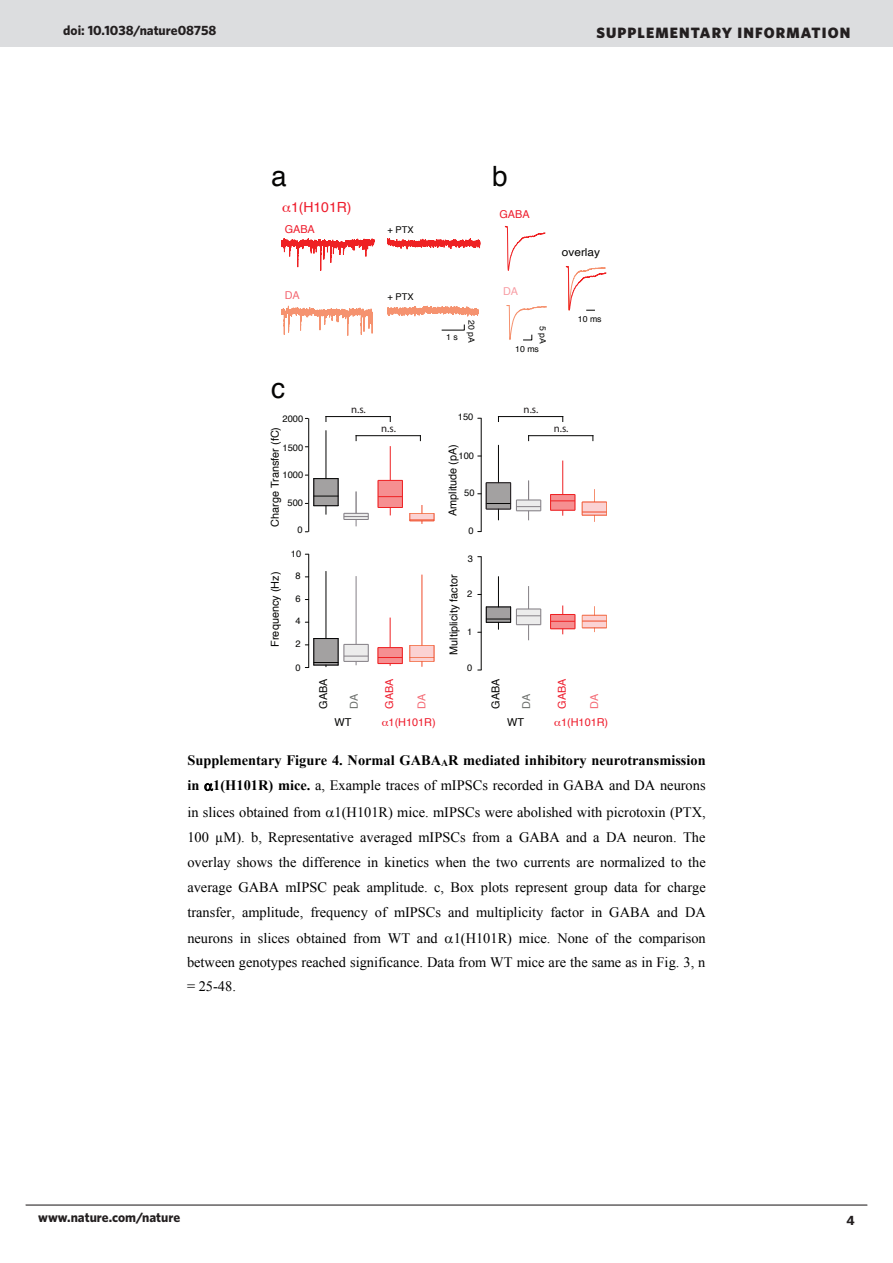
<style>
.page{position:relative;width:893px;height:1263px;background:#fff}
.page>*{position:absolute;margin:0;border:0;box-sizing:border-box;transform-origin:0 0}
.t1{font:36px "Helvetica";color:#231f20}
.t2{font:27.9px "Helvetica";color:#050504}
.t3{font:900 15px "Whitney";letter-spacing:.075em;color:#231f20}
.t4{font:14.4px/25.3px "Times New Roman";color:#000;text-align:justify}
.t5{font:13.95px "Helvetica";color:#ee1b2b}
.t6{font:700 13.5px "Whitney";color:#231f20}
.t7{font:12px "Arial";color:#000}
.t8{font:10.95px "Helvetica";color:#ee1b2b}
.t9{font:10.95px "Myriad Pro";color:#231f20}
.t10{font:10.95px "Helvetica";color:#050504}
.t11{font:10.95px "Helvetica";color:rgb(238 27 43/.66)}
.t12{font:10.95px "Helvetica";color:#050504;scale:1.09 1}
.t13{font:10.95px "Helvetica";color:#6b6e6b}
.t14{font:10.8px "Helvetica";color:#050504}
.t15{font:9.3px "Helvetica";color:#050504}
.t16{font:8.55px "Helvetica";color:#050504}
.s1{font-weight:700}
</style>
<div class="page">
<hr style="left:26px;top:1204px;width:841px;height:1px;background:#231f20">
<div style="left:0;top:0;width:893px;height:47px;background:#dcdddf"></div>
<svg style="left:281px;top:238px;width:94px;height:33px"></svg>
<svg style="left:387px;top:238px;width:93px;height:12px"></svg>
<svg style="left:387px;top:306px;width:92px;height:10px"></svg>
<svg style="left:441px;top:324px;width:24px;height:7px"></svg>
<hr style="left:390px;top:617px;width:1px;height:31px;background:#ee2123">
<svg style="left:378px;top:647px;width:25px;height:19px"></svg>
<hr style="left:308px;top:554px;width:1px;height:113px;background:#050504">
<hr style="left:422px;top:575px;width:1px;height:70px;background:#f15a25">
<svg style="left:409px;top:645px;width:26px;height:22px"></svg>
<hr style="left:356px;top:576px;width:1px;height:68px;background:#848086">
<hr style="left:326px;top:571px;width:1px;height:67px;background:#050504">
<svg style="left:305px;top:638px;width:64px;height:30px"></svg>
<hr style="left:498px;top:577px;width:1px;height:30px;background:#050504">
<svg style="left:550px;top:605px;width:25px;height:29px"></svg>
<hr style="left:481px;top:557px;width:1px;height:113px;background:#050504">
<svg style="left:478px;top:586px;width:63px;height:54px"></svg>
<svg style="left:582px;top:606px;width:25px;height:26px"></svg>
<hr style="left:498px;top:445px;width:1px;height:38px;background:#050504">
<hr style="left:562px;top:460px;width:1px;height:34px;background:#ee2123">
<svg style="left:550px;top:494px;width:25px;height:22px"></svg>
<hr style="left:481px;top:418px;width:1px;height:113px;background:#050504">
<svg style="left:582px;top:489px;width:25px;height:33px"></svg>
<hr style="left:308px;top:418px;width:1px;height:114px;background:#050504">
<hr style="left:326px;top:431px;width:1px;height:48px;background:#050504">
<svg style="left:305px;top:475px;width:64px;height:57px"></svg>
<hr style="left:390px;top:446px;width:1px;height:34px;background:#ee2123">
<svg style="left:378px;top:480px;width:25px;height:35px"></svg>
<svg style="left:409px;top:505px;width:26px;height:19px"></svg>
<svg style="left:478px;top:481px;width:63px;height:39px"></svg>
<hr style="left:326px;top:416px;width:64px;height:1px;background:#050504">
<hr style="left:356px;top:435px;width:64px;height:1px;background:#050504">
<hr style="left:498px;top:416px;width:65px;height:1px;background:#050504">
<hr style="left:529px;top:435px;width:64px;height:1px;background:#050504">
<svg style="left:504px;top:226px;width:42px;height:45px"></svg>
<svg style="left:506px;top:305px;width:41px;height:36px"></svg>
<svg style="left:565px;top:266px;width:42px;height:45px"></svg>
<svg style="left:281px;top:306px;width:92px;height:30px"></svg>
<svg style="left:204px;top:783px;width:9px;height:8px"></svg>
<p class="t6" style="left:63px;top:22px;width:155px">doi: 10.1038/nature08758</p>
<p class="t3" style="left:596px;top:23px;width:255px">SUPPLEMENTARY INFORMATION</p>
<h2 class="t2" style="left:271px;top:154px;width:17px">a</h2>
<p class="t8" style="left:285px;top:221px;width:32px">GABA</p>
<p class="t5" style="left:291px;top:196px;width:62px">1(H101R)</p>
<p class="t15" style="left:388px;top:222px;width:28px">+ PTX</p>
<p class="t11" style="left:285px;top:287px;width:17px">DA</p>
<p class="t15" style="left:388px;top:289px;width:28px">+ PTX</p>
<p class="t16" style="left:446px;top:330px;width:13px">1 s</p>
<p class="t16" style="left:478px;top:320px;width:24px;rotate:90deg">20 pA</p>
<h2 class="t2" style="left:271px;top:367px;width:15px">c</h2>
<p class="t14" style="left:267px;top:527px;width:101px;rotate:-90deg">Charge Transfer (fC)</p>
<p class="t15" style="left:282px;top:411px;width:22px">2000</p>
<p class="t15" style="left:282px;top:440px;width:22px">1500</p>
<p class="t15" style="left:282px;top:467px;width:22px">1000</p>
<p class="t15" style="left:288px;top:496px;width:17px">500</p>
<p class="t15" style="left:298px;top:523px;width:7px">0</p>
<p class="t14" style="left:267px;top:647px;width:76px;rotate:-90deg">Frequency (Hz)</p>
<p class="t15" style="left:291px;top:547px;width:12px">10</p>
<p class="t15" style="left:295px;top:569px;width:7px">8</p>
<p class="t15" style="left:295px;top:591px;width:7px">6</p>
<p class="t15" style="left:295px;top:614px;width:7px">4</p>
<p class="t15" style="left:295px;top:637px;width:7px">2</p>
<p class="t15" style="left:295px;top:661px;width:7px">0</p>
<p class="t9" style="left:351px;top:403px;width:16px">n.s.</p>
<p class="t9" style="left:381px;top:422px;width:16px">n.s.</p>
<p class="t10" style="left:315px;top:709px;width:32px;rotate:-90deg">GABA</p>
<p class="t13" style="left:345px;top:709px;width:17px;rotate:-90deg">DA</p>
<p class="t8" style="left:381px;top:709px;width:32px;rotate:-90deg">GABA</p>
<p class="t11" style="left:413px;top:709px;width:17px;rotate:-90deg">DA</p>
<p class="t10" style="left:335px;top:714px;width:18px">WT</p>
<p class="t8" style="left:389px;top:714px;width:49px">1(H101R)</p>
<p class="t15" style="left:458px;top:409px;width:17px">150</p>
<p class="t15" style="left:459px;top:449px;width:17px">100</p>
<p class="t14" style="left:444px;top:516px;width:73px;rotate:-90deg">Amplitude (pA)</p>
<p class="t15" style="left:464px;top:486px;width:12px">50</p>
<p class="t15" style="left:469px;top:523px;width:7px">0</p>
<p class="t15" style="left:468px;top:551px;width:7px">3</p>
<p class="t14" style="left:445px;top:655px;width:82px;rotate:-90deg">Multiplicity factor</p>
<p class="t15" style="left:467px;top:587px;width:7px">2</p>
<p class="t15" style="left:467px;top:625px;width:7px">1</p>
<p class="t15" style="left:467px;top:661px;width:7px">0</p>
<h2 class="t2" style="left:492px;top:154px;width:17px">b</h2>
<p class="t8" style="left:499px;top:205px;width:32px">GABA</p>
<p class="t11" style="left:503px;top:283px;width:17px">DA</p>
<p class="t16" style="left:549px;top:326px;width:19px;rotate:90deg">5 pA</p>
<p class="t16" style="left:515px;top:342px;width:25px">10 ms</p>
<p class="t12" style="left:562px;top:244px;width:37px">overlay</p>
<p class="t16" style="left:578px;top:312px;width:25px">10 ms</p>
<p class="t9" style="left:524px;top:403px;width:16px">n.s.</p>
<p class="t9" style="left:554px;top:422px;width:16px">n.s.</p>
<p class="t10" style="left:487px;top:709px;width:32px;rotate:-90deg">GABA</p>
<p class="t13" style="left:518px;top:709px;width:17px;rotate:-90deg">DA</p>
<p class="t8" style="left:553px;top:709px;width:32px;rotate:-90deg">GABA</p>
<p class="t11" style="left:586px;top:709px;width:17px;rotate:-90deg">DA</p>
<p class="t10" style="left:507px;top:714px;width:18px">WT</p>
<p class="t8" style="left:561px;top:714px;width:49px">1(H101R)</p>
<p class="t4" style="left:187px;top:747px;width:520px"><span class="s1">Supplementary Figure 4. Normal GABA</span><sub>A</sub><span class="s1">R mediated inhibitory neurotransmission in 1(H101R) mice.</span> a, Example traces of mIPSCs recorded in GABA and DA neurons in slices obtained from 1(H101R) mice. mIPSCs were abolished with picrotoxin (PTX, 100 µM). b, Representative averaged mIPSCs from a GABA and a DA neuron. The overlay shows the difference in kinetics when the two currents are normalized to the average GABA mIPSC peak amplitude. c, Box plots represent group data for charge transfer, amplitude, frequency of mIPSCs and multiplicity factor in GABA and DA neurons in slices obtained from WT and 1(H101R) mice. None of the comparison</p>
<p class="t7" style="left:187px;top:909px;width:52px">Tan et al.</p>
<p class="t7" style="left:569px;top:909px;width:138px">Benzodiazepine addiction</p>
<p class="t4" style="left:187px;top:949px;width:520px;line-height:24.9px">between genotypes reached significance. Data from WT mice are the same as in Fig. 3, n = 25-48.</p>
<h1 class="t1" style="left:354px;top:943px;width:148px">Tan et al.</h1>
<p class="t6" style="left:38px;top:1208px;width:143px">www.nature.com/nature</p>
<p class="t6" style="left:846px;top:1211px;width:10px">4</p>
</div>
